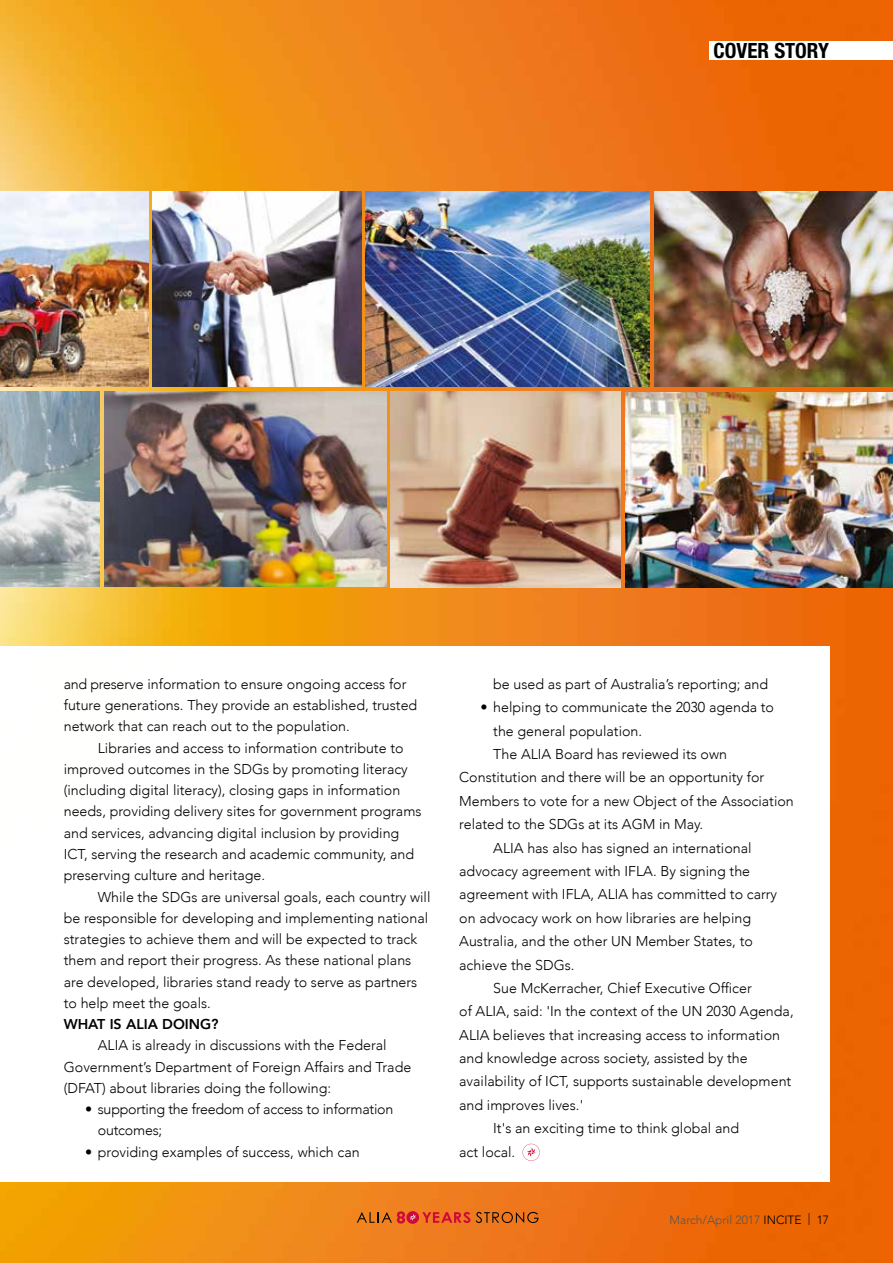
<style>
.page{position:relative;width:893px;height:1263px;background:#fff}
.page>*{position:absolute;margin:0;border:0;box-sizing:border-box;transform-origin:0 0}
.t1{font:700 condensed 21px "Helvetica Neue LT Std";color:#000}
.t2{font:300 14.25px/21.3px "Avenir";color:#000}
.t3{font:800 14.25px "Avenir";color:#000}
.t4{font:300 12px "Avenir";color:#565655}
.s1{color:#000}
</style>
<div class="page">
<img style="left:0;top:1068px;width:893px;height:195px">
<div style="left:0;top:646px;width:829px;height:536px;background:#fff"></div>
<svg style="left:422px;top:1212px;width:48px;height:11px"></svg>
<svg style="left:476px;top:1212px;width:63px;height:11px"></svg>
<svg style="left:406px;top:1211px;width:13px;height:13px"></svg>
<svg style="left:357px;top:1211px;width:59px;height:12px"></svg>
<svg style="left:523px;top:1144px;width:17px;height:17px"></svg>
<img style="left:0;top:0;width:893px;height:1068px">
<img style="left:0;top:191px;width:148px;height:196px">
<h1 class="t1" style="left:714px;top:38px;width:117px">COVER STORY</h1>
<p class="t2" style="left:64px;top:673px;width:355px">and preserve information to ensure ongoing access for future generations. They provide an established, trusted network that can reach out to the population.</p>
<p class="t2" style="left:64px;top:737px;width:359px;text-indent:34px">Libraries and access to information contribute to improved outcomes in the SDGs by promoting literacy (including digital literacy), closing gaps in information needs, providing delivery sites for government programs and services, advancing digital inclusion by providing ICT, serving the research and academic community, and preserving culture and heritage.</p>
<p class="t2" style="left:64px;top:886px;width:368px;text-indent:34px">While the SDGs are universal goals, each country will be responsible for developing and implementing national strategies to achieve them and will be expected to track them and report their progress. As these national plans are developed, libraries stand ready to serve as partners to help meet the goals.</p>
<p class="t3" style="left:64px;top:1013px;width:156px">WHAT IS ALIA DOING?</p>
<p class="t2" style="left:64px;top:1035px;width:349px;text-indent:34px">ALIA is already in discussions with the Federal<br>Government’s Department of Foreign Affairs and Trade (DFAT) about libraries doing the following:</p>
<p class="t2" style="left:98px;top:1099px;width:297px;text-indent:-13px">• supporting the freedom of access to information outcomes;</p>
<p class="t2" style="left:85px;top:1141px;width:276px">• providing examples of success, which can</p>
<p class="t2" style="left:493px;top:673px;width:276px">be used as part of Australia’s reporting; and</p>
<p class="t2" style="left:480px;top:697px;width:295px">• helping to communicate the 2030 agenda to</p>
<p class="t2" style="left:493px;top:720px;width:150px">the general population.</p>
<p class="t2" style="left:493px;top:743px;width:235px">The ALIA Board has reviewed its own</p>
<p class="t2" style="left:459px;top:767px;width:307px">Constitution and there will be an opportunity for</p>
<p class="t2" style="left:459px;top:790px;width:336px">Members to vote for a new Object of the Association</p>
<p class="t2" style="left:459px;top:814px;width:245px">related to the SDGs at its AGM in May.</p>
<p class="t2" style="left:493px;top:837px;width:260px">ALIA has also has signed an international</p>
<p class="t2" style="left:459px;top:860px;width:292px">advocacy agreement with IFLA. By signing the</p>
<p class="t2" style="left:459px;top:884px;width:319px">agreement with IFLA, ALIA has committed to carry</p>
<p class="t2" style="left:459px;top:907px;width:293px">on advocacy work on how libraries are helping</p>
<p class="t2" style="left:459px;top:931px;width:295px">Australia, and the other UN Member States, to</p>
<p class="t2" style="left:459px;top:954px;width:117px">achieve the SDGs.</p>
<p class="t2" style="left:493px;top:977px;width:260px">Sue McKerracher, Chief Executive Officer</p>
<p class="t2" style="left:459px;top:1001px;width:336px">of ALIA, said: 'In the context of the UN 2030 Agenda,</p>
<p class="t2" style="left:459px;top:1024px;width:322px">ALIA believes that increasing access to information</p>
<p class="t2" style="left:459px;top:1047px;width:290px">and knowledge across society, assisted by the</p>
<p class="t2" style="left:459px;top:1071px;width:334px">availability of ICT, supports sustainable development</p>
<p class="t2" style="left:459px;top:1094px;width:126px">and improves lives.'</p>
<p class="t2" style="left:493px;top:1118px;width:247px">It's an exciting time to think global and</p>
<p class="t2" style="left:459px;top:1141px;width:57px">act local.</p>
<p class="t4" style="left:669px;top:1213px;width:161px">March/April 2017 <span class="s1">INCITE | 17</span></p>
</div>
